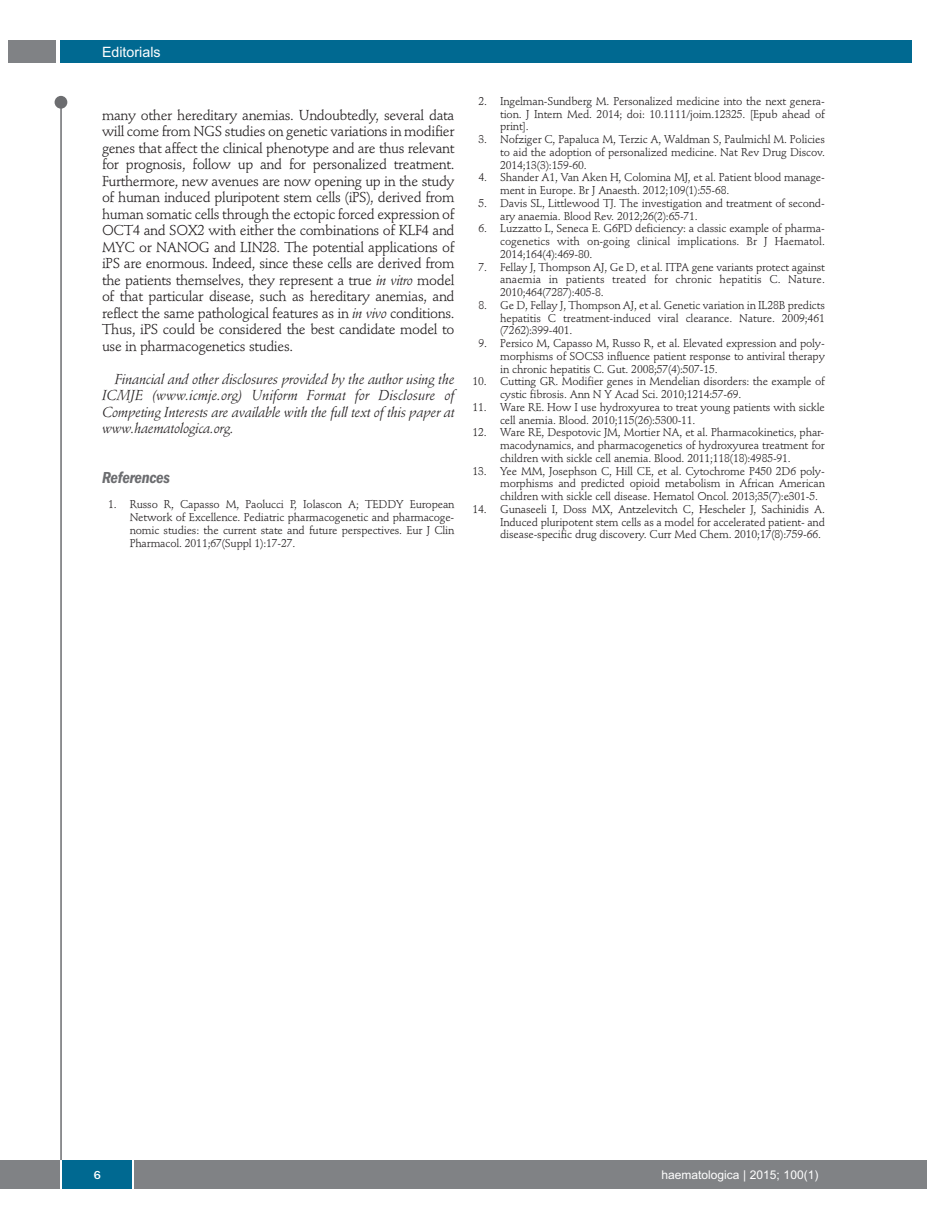
<style>
.page{position:relative;width:927px;height:1225px;background:#fff}
.page>*{position:absolute;margin:0;border:0;box-sizing:border-box;transform-origin:0 0}
.t1{font:italic 600 condensed 16.5px "Franklin Gothic";letter-spacing:-.015em;color:#6c6d70}
.t2{font:14.25px/16.5px "Stempel Schneidler";letter-spacing:-.025em;color:#231f20;text-align:justify}
.t3{font:italic 14.25px/16.5px "Stempel Schneidler";letter-spacing:-.015em;color:#231f20;text-align:justify}
.t4{font:14.25px "Arial";color:#fff}
.t5{font:12px "Arial";color:#fff}
.t6{font:500 12px "Franklin Gothic";color:#fff}
.t7{font:11.25px/12.8px "Stempel Schneidler";letter-spacing:-.015em;color:#231f20;text-align:justify}
.s1{font-style:italic}
</style>
<div class="page">
<div style="left:911px;top:1160px;width:16px;height:28px;background:#808285"></div>
<div style="left:60px;top:40px;width:852px;height:22px;background:#006991"></div>
<div style="left:9px;top:40px;width:47px;height:22px;background:#808285"></div>
<div style="left:0;top:1160px;width:911px;height:28px;background:#808285"></div>
<div style="left:62px;top:1160px;width:71px;height:28px;background:#006991"></div>
<hr style="left:60px;top:1160px;width:2px;height:28px;background:#fff">
<svg style="left:133px;top:1160px;width:1px;height:28px"></svg>
<div style="left:55px;top:96px;width:12px;height:13px;background:#6c6d70;border-radius:50%"></div>
<hr style="left:60px;top:99px;width:2px;height:1061px;background:#6c6d70">
<p class="t4" style="left:102px;top:44px;width:60px">Editorials</p>
<p class="t2" style="left:102px;top:108px;width:354px">many other hereditary anemias. Undoubtedly, several data will come from NGS studies on genetic variations in modifier genes that affect the clinical phenotype and are thus relevant for prognosis, follow up and for personalized treatment.<br>Furthermore, new avenues are now opening up in the study of human induced pluripotent stem cells (iPS), derived from human somatic cells through the ectopic forced expression of OCT4 and SOX2 with either the combinations of KLF4 and MYC or NANOG and LIN28. The potential applications of iPS are enormous. Indeed, since these cells are derived from the patients themselves, they represent a true <span class="s1">in vitro</span> model of that particular disease, such as hereditary anemias, and reflect the same pathological features as in <span class="s1">in vivo</span> conditions.<br>Thus, iPS could be considered the best candidate model to use in pharmacogenetics studies.</p>
<p class="t3" style="left:102px;top:372px;width:354px;text-indent:13px">Financial and other disclosures provided by the author using the ICMJE (www.icmje.org) Uniform Format for Disclosure of Competing Interests are available with the full text of this paper at www.haematologica.org.</p>
<h1 class="t1" style="left:102px;top:471px;width:70px">References</h1>
<p class="t7" style="left:130px;top:499px;width:326px;text-indent:-22px">1. Russo R, Capasso M, Paolucci P, Iolascon A; TEDDY European Network of Excellence. Pediatric pharmacogenetic and pharmacoge&shy;nomic studies: the current state and future perspectives. Eur J Clin Pharmacol. 2011;67(Suppl 1):17-27.</p>
<p class="t7" style="left:500px;top:96px;width:326px;text-indent:-22px">2. Ingelman-Sundberg M. Personalized medicine into the next genera&shy;tion. J Intern Med. 2014; doi: 10.1111/joim.12325. [Epub ahead of print].</p>
<p class="t7" style="left:500px;top:134px;width:326px;text-indent:-22px">3. Nofziger C, Papaluca M, Terzic A, Waldman S, Paulmichl M. Policies to aid the adoption of personalized medicine. Nat Rev Drug Discov.<br>2014;13(3):159-60.</p>
<p class="t7" style="left:500px;top:172px;width:326px;text-indent:-22px">4. Shander A1, Van Aken H, Colomina MJ, et al. Patient blood manage&shy;ment in Europe. Br J Anaesth. 2012;109(1):55-68.</p>
<p class="t7" style="left:500px;top:198px;width:326px;text-indent:-22px">5. Davis SL, Littlewood TJ. The investigation and treatment of second&shy;ary anaemia. Blood Rev. 2012;26(2):65-71.</p>
<p class="t7" style="left:500px;top:223px;width:326px;text-indent:-22px">6. Luzzatto L, Seneca E. G6PD deficiency: a classic example of pharma&shy;cogenetics with on-going clinical implications. Br J Haematol.<br>2014;164(4):469-80.</p>
<p class="t7" style="left:500px;top:261px;width:326px;text-indent:-22px">7. Fellay J, Thompson AJ, Ge D, et al. ITPA gene variants protect against anaemia in patients treated for chronic hepatitis C. Nature.<br>2010;464(7287):405-8.</p>
<p class="t7" style="left:500px;top:300px;width:326px;text-indent:-22px">8. Ge D, Fellay J, Thompson AJ, et al. Genetic variation in IL28B predicts hepatitis C treatment-induced viral clearance. Nature. 2009;461 (7262):399-401.</p>
<p class="t7" style="left:500px;top:338px;width:326px;text-indent:-22px">9. Persico M, Capasso M, Russo R, et al. Elevated expression and poly&shy;morphisms of SOCS3 influence patient response to antiviral therapy in chronic hepatitis C. Gut. 2008;57(4):507-15.</p>
<p class="t7" style="left:500px;top:376px;width:326px;text-indent:-28px">10. Cutting GR. Modifier genes in Mendelian disorders: the example of cystic fibrosis. Ann N Y Acad Sci. 2010;1214:57-69.</p>
<p class="t7" style="left:500px;top:402px;width:326px;text-indent:-28px">11. Ware RE. How I use hydroxyurea to treat young patients with sickle cell anemia. Blood. 2010;115(26):5300-11.</p>
<p class="t7" style="left:500px;top:427px;width:326px;text-indent:-28px">12. Ware RE, Despotovic JM, Mortier NA, et al. Pharmacokinetics, phar&shy;macodynamics, and pharmacogenetics of hydroxyurea treatment for children with sickle cell anemia. Blood. 2011;118(18):4985-91.</p>
<p class="t7" style="left:500px;top:465px;width:326px;text-indent:-28px">13. Yee MM, Josephson C, Hill CE, et al. Cytochrome P450 2D6 poly&shy;morphisms and predicted opioid metabolism in African American children with sickle cell disease. Hematol Oncol. 2013;35(7):e301-5.</p>
<p class="t7" style="left:500px;top:504px;width:326px;text-indent:-28px">14. Gunaseeli I, Doss MX, Antzelevitch C, Hescheler J, Sachinidis A.<br>Induced pluripotent stem cells as a model for accelerated patient- and disease-specific drug discovery. Curr Med Chem. 2010;17(8):759-66.</p>
<p class="t6" style="left:94px;top:1167px;width:9px">6</p>
<p class="t5" style="left:661px;top:1167px;width:158px">haematologica | 2015; 100(1)</p>
</div>
